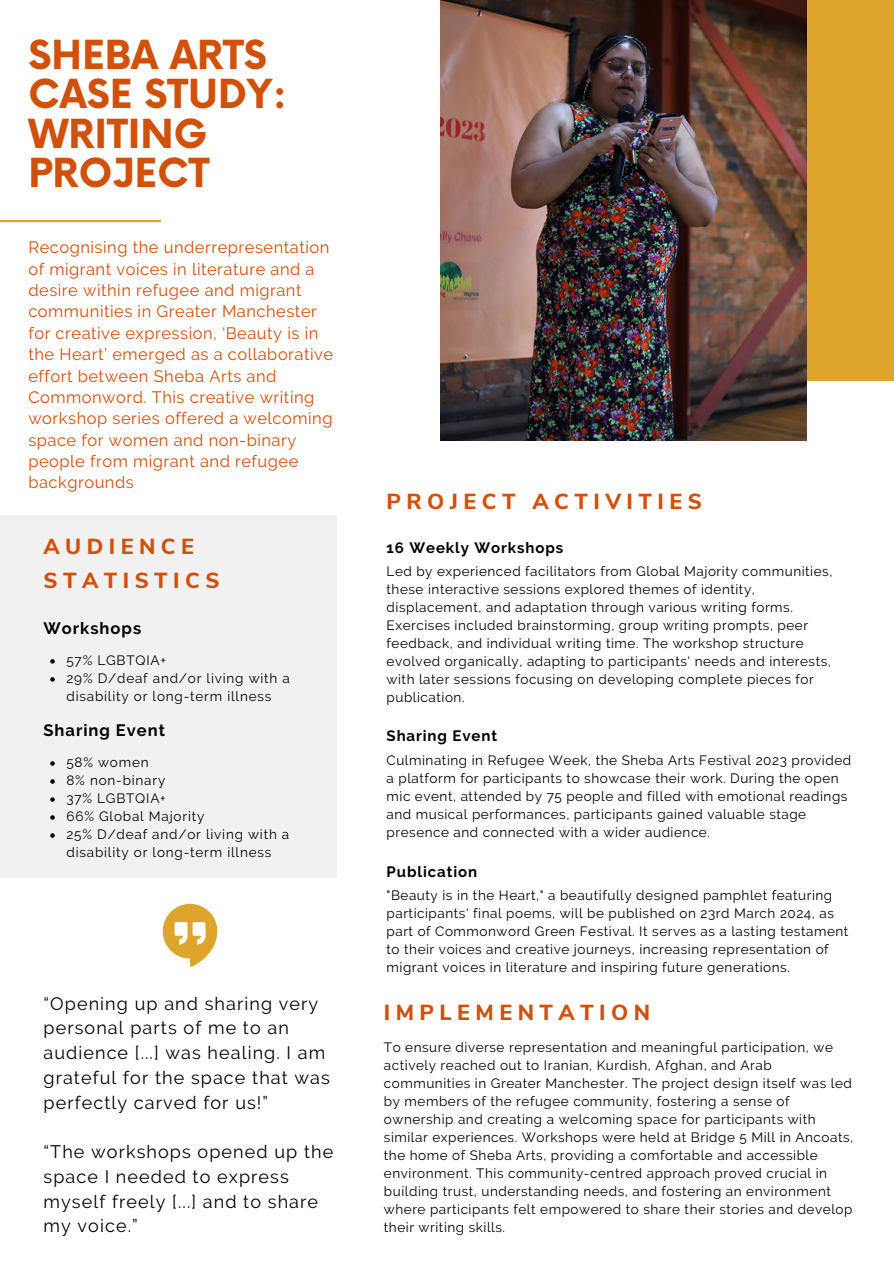
<style>
.page{position:relative;width:894px;height:1264px;background:#fff}
.page>*{position:absolute;margin:0;border:0;box-sizing:border-box;transform-origin:0 0}
.t1{font:700 39px/39.3px "Now";color:#d1500a}
.t2{font:800 21.75px/33.8px "Nunito Sans";letter-spacing:.25em;color:#d1500a}
.t3{font:18px/24.8px "Raleway";letter-spacing:.06em;color:#000}
.t4{font:16.5px/21.3px "Raleway";letter-spacing:.03em;color:#d1500a}
.t5{font:700 16.5px "Raleway";letter-spacing:.06em;color:#000}
.t6{font:700 15px "Raleway";letter-spacing:.06em;color:#000}
.t7{font:13.5px/18px "Raleway";letter-spacing:.04em;color:#000}
.t8{font:13.5px/18px "Raleway";letter-spacing:.06em;color:#000}
</style>
<div class="page">
<div style="left:561px;top:0;width:332px;height:380px;background:#dea52c"></div>
<svg style="left:162px;top:903px;width:55px;height:63px"></svg>
<div style="left:0;top:515px;width:336px;height:363px;background:#f1f1f1"></div>
<hr style="left:0;top:220px;width:161px;height:2px;background:#dea52c">
<img style="left:440px;top:0;width:366px;height:441px">
<svg style="left:50px;top:761px;width:5px;height:4px"></svg>
<svg style="left:50px;top:779px;width:5px;height:4px"></svg>
<svg style="left:50px;top:797px;width:5px;height:4px"></svg>
<svg style="left:50px;top:815px;width:5px;height:4px"></svg>
<svg style="left:50px;top:833px;width:5px;height:4px"></svg>
<svg style="left:50px;top:659px;width:5px;height:4px"></svg>
<svg style="left:50px;top:677px;width:5px;height:4px"></svg>
<h5 class="t1" style="left:28px;top:38px;width:260px">SHEBA ARTS<br>CASE STUDY:<br>WRITING<br>PROJECT</h5>
<p class="t4" style="left:28px;top:237px;width:306px">Recognising the underrepresentation of migrant voices in literature and a desire within refugee and migrant communities in Greater Manchester for creative expression, ‘Beauty is in the Heart’ emerged as a collaborative effort between Sheba Arts and Commonword. This creative writing workshop series offered a welcoming space for women and non-binary people from migrant and refugee backgrounds</p>
<p class="t2" style="left:43px;top:530px;width:177px">AUDIENCE<br>STATISTICS</p>
<h2 class="t5" style="left:43px;top:618px;width:99px">Workshops</h2>
<h4 class="t8" style="left:66px;top:651px;width:101px">57% LGBTQIA+</h4>
<p class="t8" style="left:66px;top:669px;width:225px">29% D/deaf and/or living with a disability or long-term illness</p>
<p class="t5" style="left:43px;top:720px;width:123px">Sharing Event</p>
<p class="t7" style="left:66px;top:753px;width:84px">58% women</p>
<h3 class="t8" style="left:66px;top:771px;width:100px">8% non-binary</h3>
<p class="t8" style="left:66px;top:789px;width:101px">37% LGBTQIA+</p>
<p class="t8" style="left:66px;top:807px;width:139px">66% Global Majority</p>
<p class="t8" style="left:66px;top:825px;width:224px">25% D/deaf and/or living with a disability or long-term illness</p>
<h3 class="t3" style="left:43px;top:990px;width:288px">“Opening up and sharing very personal parts of me to an audience [...] was healing. I am grateful for the space that was perfectly carved for us!”</h3>
<p class="t3" style="left:43px;top:1139px;width:291px">“The workshops opened up the space I needed to express myself freely [...] and to share my voice.”</p>
<h5 class="t2" style="left:386px;top:485px;width:317px">PROJECT ACTIVITIES</h5>
<p class="t6" style="left:386px;top:538px;width:178px">16 Weekly Workshops</p>
<p class="t7" style="left:386px;top:562px;width:447px">Led by experienced facilitators from Global Majority communities, these interactive sessions explored themes of identity, displacement, and adaptation through various writing forms.<br>Exercises included brainstorming, group writing prompts, peer feedback, and individual writing time. The workshop structure evolved organically, adapting to participants' needs and interests, with later sessions focusing on developing complete pieces for publication.</p>
<h2 class="t6" style="left:386px;top:727px;width:112px">Sharing Event</h2>
<p class="t7" style="left:386px;top:750px;width:466px">Culminating in Refugee Week, the Sheba Arts Festival 2023 provided a platform for participants to showcase their work. During the open mic event, attended by 75 people and filled with emotional readings and musical performances, participants gained valuable stage presence and connected with a wider audience.</p>
<p class="t6" style="left:386px;top:863px;width:92px">Publication</p>
<h5 class="t7" style="left:386px;top:886px;width:463px">"Beauty is in the Heart," a beautifully designed pamphlet featuring participants' final poems, will be published on 23rd March 2024, as part of Commonword Green Festival. It serves as a lasting testament to their voices and creative journeys, increasing representation of migrant voices in literature and inspiring future generations.</h5>
<h2 class="t2" style="left:384px;top:995px;width:267px">IMPLEMENTATION</h2>
<h4 class="t7" style="left:384px;top:1037px;width:471px">To ensure diverse representation and meaningful participation, we actively reached out to Iranian, Kurdish, Afghan, and Arab communities in Greater Manchester. The project design itself was led by members of the refugee community, fostering a sense of ownership and creating a welcoming space for participants with similar experiences. Workshops were held at Bridge 5 Mill in Ancoats, the home of Sheba Arts, providing a comfortable and accessible environment. This community-centred approach proved crucial in building trust, understanding needs, and fostering an environment where participants felt empowered to share their stories and develop their writing skills.</h4>
</div>
